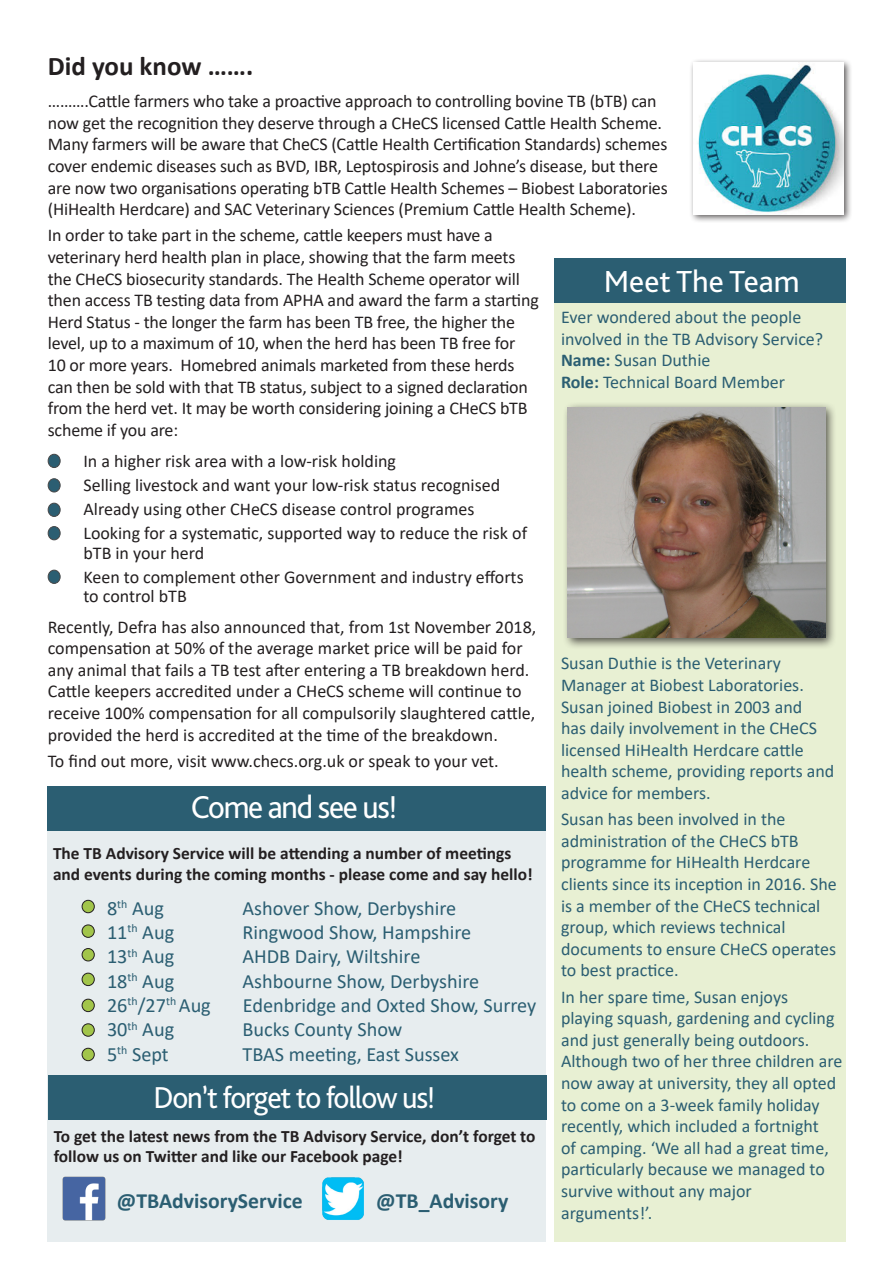
<style>
.page{position:relative;width:893px;height:1263px;background:#fff}
.page>*{position:absolute;margin:0;border:0;box-sizing:border-box;transform-origin:0 0}
.t1{font:33.15px "Bliss Pro";letter-spacing:-.04em;color:#fff;scale:.96 1}
.t2{font:31.8px "Bliss 2";color:#fff}
.t3{font:31.65px "Bliss Pro";letter-spacing:-.04em;color:#fff;scale:.96 1}
.t4{font:700 27px "Calibri";color:#231f20}
.t5{font:700 21.75px "Calibri";color:#2b5e72}
.t6{font:20.25px "Calibri";color:#2b5e72}
.t7{font:18px/21.6px "Calibri";letter-spacing:-.01em;color:#231f20}
.t8{font:18px/21.6px "Calibri";color:#2b5e72}
.t9{font:700 17.4px/20.9px "Calibri";color:#231f20}
.s1{font-weight:700}
</style>
<div class="page">
<div style="left:554px;top:303px;width:291px;height:939px;background:#e8f0d3"></div>
<div style="left:48px;top:817px;width:498px;height:425px;background:#e7edef"></div>
<div style="left:48px;top:786px;width:498px;height:44px;background:#2b5e72"></div>
<div style="left:554px;top:258px;width:291px;height:45px;background:#2b5e72"></div>
<div style="left:48px;top:1075px;width:499px;height:45px;background:#2b5e72"></div>
<img style="left:62px;top:1177px;width:44px;height:43px">
<img style="left:322px;top:1177px;width:42px;height:43px">
<div style="left:562px;top:402px;width:275px;height:248px;background:#231f20;opacity:.75"></div>
<img style="left:568px;top:407px;width:257px;height:231px">
<div style="left:82px;top:999px;width:12px;height:12px;background:#a2c54a;border-radius:50%"></div>
<div style="left:82px;top:999px;width:13px;height:13px;border:1px solid #231f20;border-radius:50%"></div>
<div style="left:82px;top:1024px;width:12px;height:12px;background:#a2c54a;border-radius:50%"></div>
<div style="left:82px;top:1023px;width:13px;height:13px;border:1px solid #231f20;border-radius:50%"></div>
<div style="left:82px;top:900px;width:12px;height:13px;background:#a2c54a;border-radius:50%"></div>
<div style="left:82px;top:900px;width:13px;height:13px;border:1px solid #231f20;border-radius:50%"></div>
<div style="left:82px;top:925px;width:12px;height:12px;background:#a2c54a;border-radius:50%"></div>
<div style="left:82px;top:924px;width:13px;height:14px;border:1px solid #231f20;border-radius:50%"></div>
<div style="left:82px;top:948px;width:12px;height:13px;background:#a2c54a;border-radius:50%"></div>
<div style="left:82px;top:948px;width:13px;height:13px;border:1px solid #231f20;border-radius:50%"></div>
<div style="left:82px;top:973px;width:12px;height:12px;background:#a2c54a;border-radius:50%"></div>
<div style="left:82px;top:973px;width:13px;height:13px;border:1px solid #231f20;border-radius:50%"></div>
<div style="left:82px;top:1048px;width:12px;height:13px;background:#a2c54a;border-radius:50%"></div>
<div style="left:82px;top:1048px;width:13px;height:13px;border:1px solid #231f20;border-radius:50%"></div>
<div style="left:689px;top:59px;width:164px;height:164px;background:#231f20;opacity:.75"></div>
<img style="left:693px;top:63px;width:151px;height:152px">
<div style="left:48px;top:454px;width:12px;height:13px;background:#2b5e72;border-radius:50%"></div>
<div style="left:48px;top:454px;width:13px;height:14px;border:1px solid #464748;border-radius:50%"></div>
<div style="left:48px;top:479px;width:12px;height:13px;background:#2b5e72;border-radius:50%"></div>
<div style="left:48px;top:478px;width:13px;height:14px;border:1px solid #464748;border-radius:50%"></div>
<div style="left:48px;top:527px;width:12px;height:13px;background:#2b5e72;border-radius:50%"></div>
<div style="left:48px;top:526px;width:13px;height:14px;border:1px solid #464748;border-radius:50%"></div>
<div style="left:48px;top:570px;width:12px;height:13px;background:#2b5e72;border-radius:50%"></div>
<div style="left:48px;top:570px;width:13px;height:14px;border:1px solid #464748;border-radius:50%"></div>
<div style="left:48px;top:503px;width:12px;height:13px;background:#2b5e72;border-radius:50%"></div>
<div style="left:48px;top:503px;width:13px;height:14px;border:1px solid #464748;border-radius:50%"></div>
<p class="t4" style="left:48px;top:47px;width:207px">Did you know …….</p>
<p class="t7" style="left:48px;top:90px;width:610px">……….Cattle farmers who take a proactive approach to controlling bovine TB (bTB) can</p>
<p class="t7" style="left:48px;top:112px;width:621px">now get the recognition they deserve through a CHeCS licensed Cattle Health Scheme.<br>Many farmers will be aware that CheCS (Cattle Health Certification Standards) schemes cover endemic diseases such as BVD, IBR, Leptospirosis and Johne’s disease, but there are now two organisations operating bTB Cattle Health Schemes – Biobest Laboratories (HiHealth Herdcare) and SAC Veterinary Sciences (Premium Cattle Health Scheme).</p>
<p class="t7" style="left:48px;top:224px;width:447px">In order to take part in the scheme, cattle keepers must have a</p>
<p class="t7" style="left:48px;top:246px;width:493px">veterinary herd health plan in place, showing that the farm meets the CHeCS biosecurity standards. The Health Scheme operator will then access TB testing data from APHA and award the farm a starting Herd Status - the longer the farm has been TB free, the higher the level, up to a maximum of 10, when the herd has been TB free for<br>10 or more years. Homebred animals marketed from these herds can then be sold with that TB status, subject to a signed declaration from the herd vet. It may be worth considering joining a CHeCS bTB scheme if you are:</p>
<p class="t2" style="left:604px;top:262px;width:197px">Meet The Team</p>
<p class="t8" style="left:561px;top:306px;width:242px">Ever wondered about the people</p>
<p class="t8" style="left:561px;top:327px;width:264px">involved in the TB Advisory Service?</p>
<p class="t8" style="left:561px;top:349px;width:151px"><span class="s1">Name:</span> Susan Duthie</p>
<p class="t8" style="left:561px;top:370px;width:225px"><span class="s1">Role:</span> Technical Board Member</p>
<p class="t7" style="left:83px;top:450px;width:314px">In a higher risk area with a low-risk holding</p>
<p class="t7" style="left:83px;top:474px;width:418px">Selling livestock and want your low-risk status recognised</p>
<p class="t7" style="left:83px;top:498px;width:392px">Already using other CHeCS disease control programes</p>
<p class="t7" style="left:83px;top:523px;width:445px;line-height:19.5px">Looking for a systematic, supported way to reduce the risk of bTB in your herd</p>
<p class="t7" style="left:83px;top:566px;width:442px;line-height:19.5px">Keen to complement other Government and industry efforts to control bTB</p>
<p class="t7" style="left:48px;top:615px;width:490px">Recently, Defra has also announced that, from 1st November 2018, compensation at 50% of the average market price will be paid for any animal that fails a TB test after entering a TB breakdown herd.<br>Cattle keepers accredited under a CHeCS scheme will continue to receive 100% compensation for all compulsorily slaughtered cattle, provided the herd is accredited at the time of the breakdown.</p>
<p class="t7" style="left:48px;top:749px;width:453px">To find out more, visit www.checs.org.uk or speak to your vet.</p>
<p class="t1" style="left:191px;top:786px;width:217px">Come and see us!</p>
<p class="t9" style="left:53px;top:843px;width:481px">The TB Advisory Service will be attending a number of meetings and events during the coming months - please come and say hello!</p>
<p class="t6" style="left:107px;top:894px;width:58px">8<sup>th</sup> Aug</p>
<p class="t6" style="left:242px;top:894px;width:215px">Ashover Show, Derbyshire</p>
<p class="t6" style="left:107px;top:918px;width:69px">11<sup>th</sup> Aug</p>
<p class="t6" style="left:242px;top:918px;width:230px">Ringwood Show, Hampshire</p>
<p class="t6" style="left:107px;top:942px;width:69px">13<sup>th</sup> Aug</p>
<p class="t6" style="left:242px;top:942px;width:179px">AHDB Dairy, Wiltshire</p>
<p class="t6" style="left:107px;top:967px;width:69px">18<sup>th</sup> Aug</p>
<p class="t6" style="left:242px;top:967px;width:238px">Ashbourne Show, Derbyshire</p>
<p class="t6" style="left:107px;top:991px;width:105px">26<sup>th</sup>/27<sup>th</sup> Aug</p>
<p class="t6" style="left:243px;top:991px;width:295px">Edenbridge and Oxted Show, Surrey</p>
<p class="t6" style="left:107px;top:1015px;width:69px">30<sup>th</sup> Aug</p>
<p class="t6" style="left:242px;top:1015px;width:161px">Bucks County Show</p>
<p class="t6" style="left:107px;top:1040px;width:63px">5<sup>th</sup> Sept</p>
<p class="t6" style="left:242px;top:1040px;width:218px">TBAS meeting, East Sussex</p>
<p class="t3" style="left:153px;top:1078px;width:295px">Don’t forget to follow us!</p>
<p class="t9" style="left:54px;top:1125px;width:483px">To get the latest news from the TB Advisory Service, don’t forget to follow us on Twitter and like our Facebook page!</p>
<p class="t5" style="left:117px;top:1185px;width:187px">@TBAdvisoryService</p>
<p class="t5" style="left:376px;top:1185px;width:134px">@TB_Advisory</p>
<p class="t8" style="left:561px;top:652px;width:221px">Susan Duthie is the Veterinary</p>
<p class="t8" style="left:561px;top:674px;width:275px">Manager at Biobest Laboratories.<br>Susan joined Biobest in 2003 and<br>has daily involvement in the CHeCS licensed HiHealth Herdcare cattle health scheme, providing reports and advice for members.</p>
<p class="t8" style="left:561px;top:808px;width:226px">Susan has been involved in the</p>
<p class="t8" style="left:561px;top:829px;width:277px">administration of the CHeCS bTB programme for HiHealth Herdcare clients since its inception in 2016. She is a member of the CHeCS technical group, which reviews technical</p>
<p class="t8" style="left:561px;top:937px;width:276px">documents to ensure CHeCS operates to best practice.</p>
<p class="t8" style="left:561px;top:985px;width:228px">In her spare time, Susan enjoys</p>
<p class="t8" style="left:561px;top:1007px;width:275px">playing squash, gardening and cycling and just generally being outdoors.</p>
<p class="t8" style="left:561px;top:1050px;width:283px">Although two of her three children are now away at university, they all opted to come on a 3-week family holiday recently, which included a fortnight<br>of camping. ‘We all had a great time, particularly because we managed to survive without any major</p>
<p class="t8" style="left:561px;top:1201px;width:93px">arguments!’.</p>
</div>
